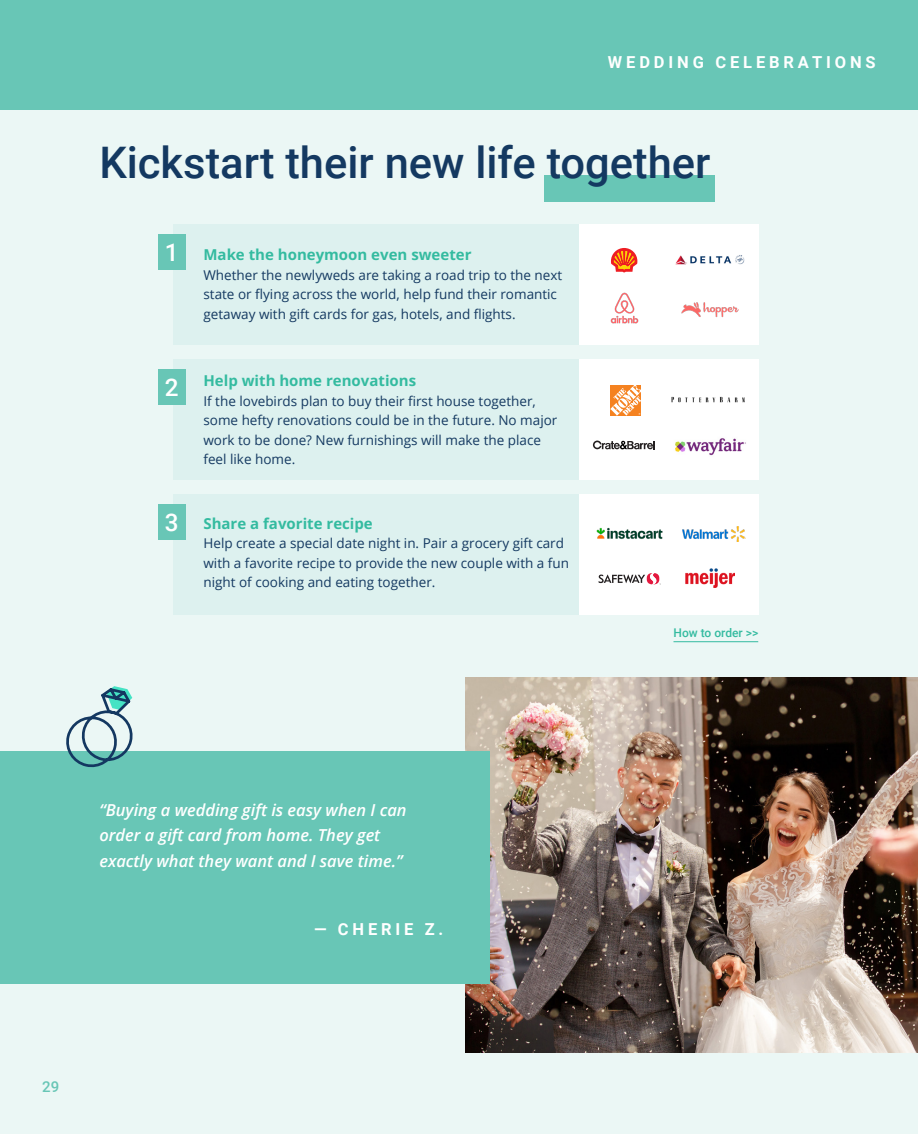
<style>
.page{position:relative;width:918px;height:1134px;background:#ebf7f5}
.page>*{position:absolute;margin:0;border:0;box-sizing:border-box;transform-origin:0 0}
.t1{font:500 43.5px "Roboto";color:#143961}
.t2{font:500 24.3px "Roboto";color:#fff}
.t3{font:italic 600 16.5px/25.5px "Open Sans";color:#fff}
.t4{font:700 16.5px "Roboto";letter-spacing:.235em;color:#fff}
.t5{font:700 15px "Open Sans";color:#34bba0}
.t6{font:500 15px "Roboto";color:#68c6b6}
.t7{font:13.5px/19.5px "Open Sans";color:#143961}
.t8{font:500 12px "Roboto";color:#34bba0}
</style>
<div class="page">
<div style="left:544px;top:176px;width:170px;height:26px;background:#68c6b6"></div>
<div style="left:0;top:0;width:918px;height:109px;background:#68c6b6"></div>
<img style="left:466px;top:677px;width:452px;height:376px">
<div style="left:0;top:752px;width:490px;height:232px;background:#68c6b6"></div>
<svg style="left:65px;top:686px;width:69px;height:82px"></svg>
<div style="left:173px;top:224px;width:425px;height:121px;background:#ddf1ef"></div>
<div style="left:158px;top:234px;width:27px;height:36px;background:#68c6b6"></div>
<div style="left:173px;top:359px;width:425px;height:121px;background:#ddf1ef"></div>
<div style="left:158px;top:369px;width:27px;height:36px;background:#68c6b6"></div>
<div style="left:173px;top:494px;width:425px;height:121px;background:#ddf1ef"></div>
<div style="left:579px;top:224px;width:179px;height:121px;background:#fff"></div>
<div style="left:579px;top:359px;width:179px;height:121px;background:#fff"></div>
<div style="left:579px;top:494px;width:179px;height:121px;background:#fff"></div>
<img style="left:682px;top:527px;width:64px;height:15px">
<svg style="left:599px;top:573px;width:62px;height:12px"></svg>
<img style="left:686px;top:568px;width:49px;height:19px">
<div style="left:158px;top:504px;width:27px;height:36px;background:#68c6b6"></div>
<img style="left:675px;top:438px;width:71px;height:18px">
<img style="left:675px;top:255px;width:70px;height:10px">
<hr style="left:674px;top:641px;width:84px;height:1px;background:#34bba0">
<svg style="left:610px;top:385px;width:31px;height:31px"></svg>
<svg style="left:611px;top:385px;width:30px;height:30px"></svg>
<img style="left:610px;top:292px;width:29px;height:32px">
<img style="left:671px;top:396px;width:74px;height:7px">
<img style="left:596px;top:527px;width:66px;height:12px">
<img style="left:682px;top:302px;width:56px;height:16px">
<svg style="left:611px;top:248px;width:27px;height:25px"></svg>
<svg style="left:593px;top:441px;width:62px;height:8px"></svg>
<p class="t4" style="left:608px;top:51px;width:269px">WEDDING CELEBRATIONS</p>
<p class="t1" style="left:99px;top:132px;width:613px">Kickstart their new life together</p>
<p class="t2" style="left:165px;top:235px;width:15px">1</p>
<p class="t5" style="left:203px;top:245px;width:270px">Make the honeymoon even sweeter</p>
<p class="t7" style="left:203px;top:265px;width:360px">Whether the newlyweds are taking a road trip to the next state or flying across the world, help fund their romantic getaway with gift cards for gas, hotels, and flights.</p>
<p class="t2" style="left:165px;top:370px;width:15px">2</p>
<p class="t5" style="left:203px;top:371px;width:214px">Help with home renovations</p>
<p class="t7" style="left:203px;top:391px;width:355px">If the lovebirds plan to buy their first house together, some hefty renovations could be in the future. No major work to be done? New furnishings will make the place feel like home.</p>
<p class="t2" style="left:165px;top:505px;width:15px">3</p>
<p class="t5" style="left:203px;top:513px;width:171px">Share a favorite recipe</p>
<p class="t7" style="left:203px;top:533px;width:367px">Help create a special date night in. Pair a grocery gift card with a favorite recipe to provide the new couple with a fun night of cooking and eating together.</p>
<p class="t8" style="left:674px;top:625px;width:86px">How to order &gt;&gt;</p>
<p class="t3" style="left:99px;top:797px;width:309px">“Buying a wedding gift is easy when I can order a gift card from home. They get exactly what they want and I save time.”</p>
<p class="t4" style="left:314px;top:917px;width:131px">— CHERIE Z.</p>
<p class="t6" style="left:42px;top:1076px;width:19px">29</p>
</div>
